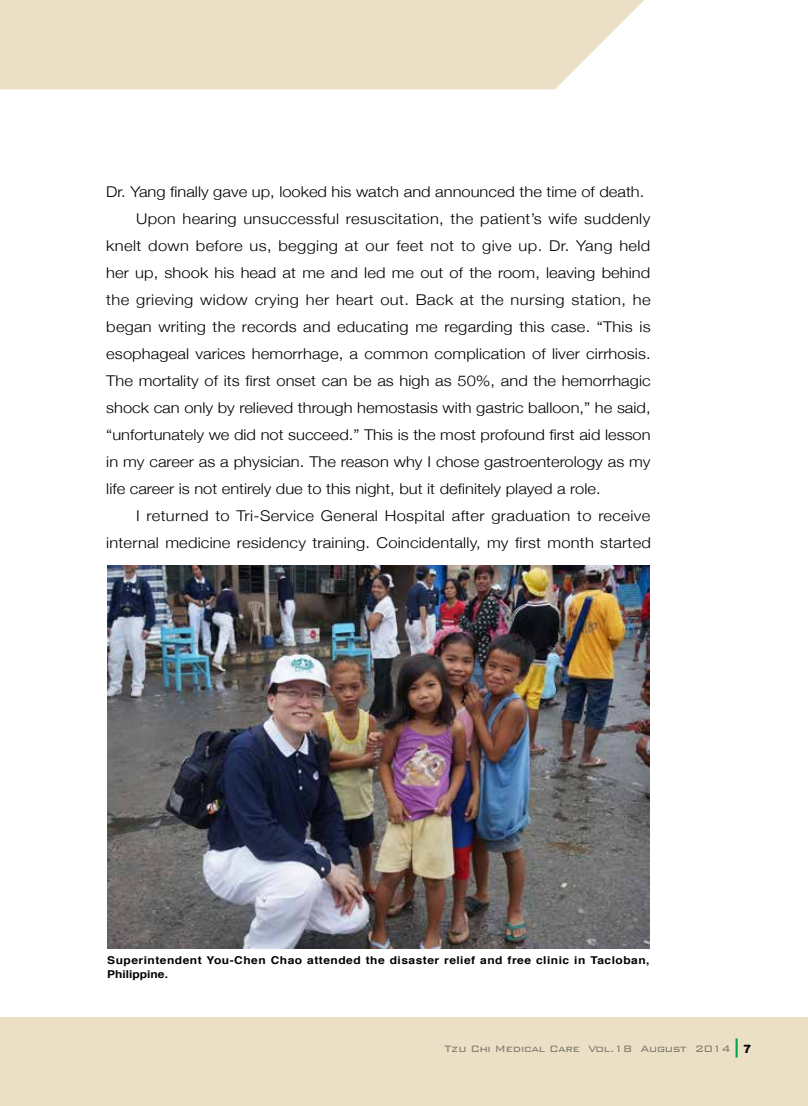
<style>
.page{position:relative;width:808px;height:1106px;background:#fff}
.page>*{position:absolute;margin:0;border:0;box-sizing:border-box;transform-origin:0 0}
.t1{font:300 14.85px "Helvetica Neue";letter-spacing:.005em;color:#000;scale:1.11 1}
.t2{font:300 12.3px "Bank Gothic BT";letter-spacing:-.03em;color:#828486}
.t3{font:700 10.8px/13.5px "Helvetica";letter-spacing:.04em;color:#000;scale:1.11 1}
</style>
<div class="page">
<div style="left:0;top:0;width:644px;height:89px;background:#ebe0c6"></div>
<div style="left:0;top:1017px;width:808px;height:89px;background:#ebe0c6"></div>
<img style="left:107px;top:565px;width:543px;height:383px">
<hr style="left:735px;top:1038px;width:3px;height:19px;background:#00a650">
<p class="t1" style="left:106px;top:180px;width:486px">Dr. Yang finally gave up, looked his watch and announced the time of death.</p>
<p class="t1" style="left:136px;top:207px;width:465px">Upon hearing unsuccessful resuscitation, the patient’s wife suddenly</p>
<p class="t1" style="left:106px;top:234px;width:492px">knelt down before us, begging at our feet not to give up. Dr. Yang held</p>
<p class="t1" style="left:106px;top:261px;width:492px">her up, shook his head at me and led me out of the room, leaving behind</p>
<p class="t1" style="left:106px;top:288px;width:492px">the grieving widow crying her heart out. Back at the nursing station, he</p>
<p class="t1" style="left:106px;top:315px;width:492px">began writing the records and educating me regarding this case. “This is</p>
<p class="t1" style="left:106px;top:342px;width:492px">esophageal varices hemorrhage, a common complication of liver cirrhosis.</p>
<p class="t1" style="left:106px;top:369px;width:492px">The mortality of its first onset can be as high as 50%, and the hemorrhagic</p>
<p class="t1" style="left:106px;top:396px;width:492px">shock can only by relieved through hemostasis with gastric balloon,” he said,</p>
<p class="t1" style="left:106px;top:423px;width:492px">“unfortunately we did not succeed.” This is the most profound first aid lesson</p>
<p class="t1" style="left:106px;top:450px;width:492px">in my career as a physician. The reason why I chose gastroenterology as my</p>
<p class="t1" style="left:106px;top:477px;width:447px">life career is not entirely due to this night, but it definitely played a role.</p>
<p class="t1" style="left:136px;top:504px;width:465px">I returned to Tri-Service General Hospital after graduation to receive</p>
<p class="t1" style="left:106px;top:531px;width:492px">internal medicine residency training. Coincidentally, my first month started</p>
<p class="t3" style="left:107px;top:953px;width:490px">Superintendent You-Chen Chao attended the disaster relief and free clinic in Tacloban,<br>Philippine.</p>
<p class="t2" style="left:444px;top:1041px;width:308px">Tzu Chi Medical Care Vol.18 August 2014 <sub>7</sub></p>
</div>
